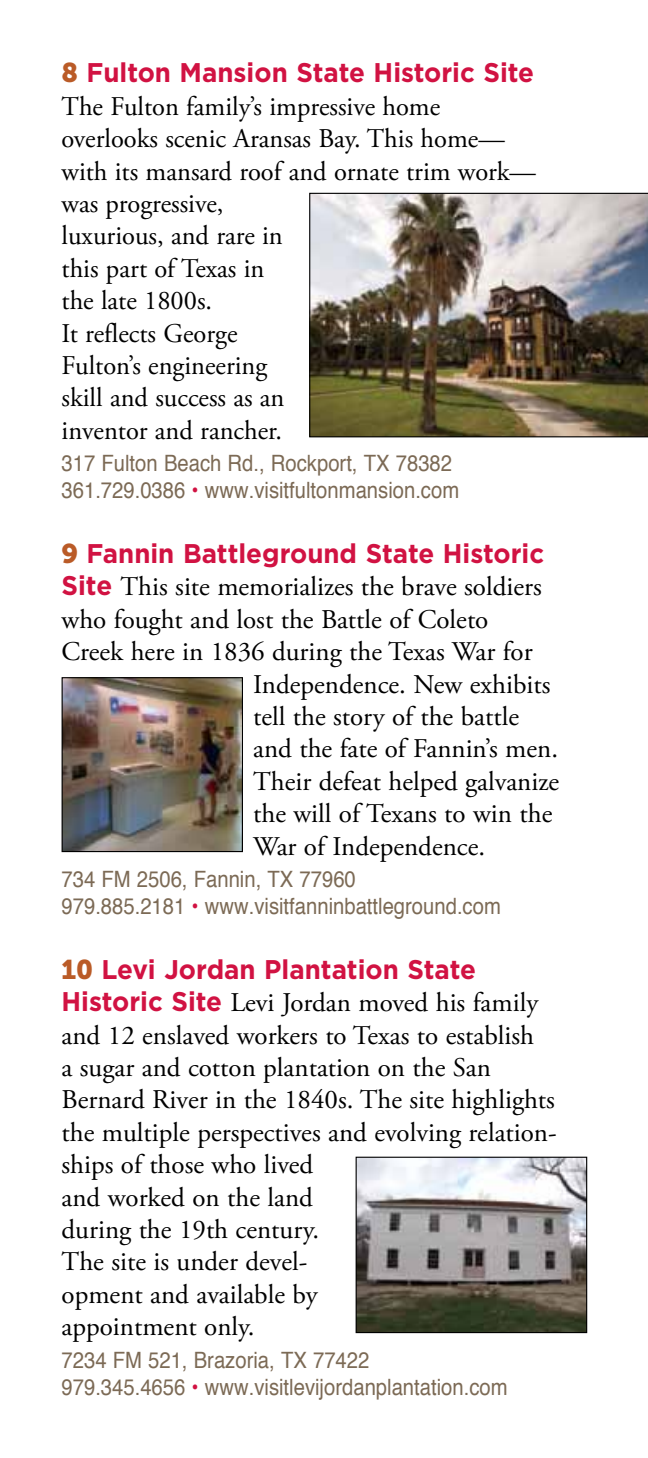
<style>
.page{position:relative;width:648px;height:1458px;background:#fff}
.page>*{position:absolute;margin:0;border:0;box-sizing:border-box;transform-origin:0 0}
.t1{font:27px/32.4px "Adobe Garamond Pro";color:#000}
.t2{font:700 27px "Gotham";color:#d11242;scale:.96 1}
.t3{font:22.5px/27px "Helvetica";color:#7c6a55;scale:.9 1}
.s1{font-family:"Museo Slab 900";font-weight:400;color:#ba5b27}
.s2{color:#d11242}
.s3{font-family:"Gotham";font-weight:700;color:#d11242}
</style>
<div class="page">
<img style="left:309px;top:193px;width:339px;height:244px">
<img style="left:358px;top:1159px;width:227px;height:172px">
<div style="left:356px;top:1157px;width:231px;height:176px;border:1px solid #000"></div>
<img style="left:64px;top:679px;width:177px;height:171px">
<div style="left:62px;top:677px;width:181px;height:175px;border:1px solid #000"></div>
<p class="t2" style="left:62px;top:56px;width:494px"><span class="s1">8</span> Fulton Mansion State Historic Site</p>
<p class="t1" style="left:62px;top:91px;width:476px">The Fulton family’s impressive home overlooks scenic Aransas Bay. This home— with its mansard roof and ornate trim work— was progressive,<br>luxurious, and rare in<br>this part of Texas in<br>the late 1800s.<br>It reflects George<br>Fulton’s engineering<br>skill and success as an<br>inventor and rancher.</p>
<p class="t3" style="left:62px;top:450px;width:443px">317 Fulton Beach Rd., Rockport, TX 78382<br>361.729.0386 <span class="s2">•</span> www.visitfultonmansion.com</p>
<p class="t2" style="left:62px;top:537px;width:504px"><span class="s1">9</span> Fannin Battleground State Historic</p>
<p class="t1" style="left:62px;top:572px;width:482px"><span class="s3">Site</span> This site memorializes the brave soldiers</p>
<p class="t1" style="left:62px;top:604px;width:428px">who fought and lost the Battle of Coleto</p>
<p class="t1" style="left:62px;top:636px;width:473px">Creek here in 1836 during the Texas War for</p>
<p class="t1" style="left:253px;top:669px;width:299px">Independence. New exhibits</p>
<p class="t1" style="left:253px;top:701px;width:267px">tell the story of the battle</p>
<p class="t1" style="left:253px;top:734px;width:306px">and the fate of Fannin’s men.</p>
<p class="t1" style="left:253px;top:766px;width:307px">Their defeat helped galvanize</p>
<p class="t1" style="left:253px;top:798px;width:301px">the will of Texans to win the</p>
<p class="t1" style="left:253px;top:831px;width:234px">War of Independence.</p>
<p class="t3" style="left:62px;top:866px;width:490px">734 FM 2506, Fannin, TX 77960<br>979.885.2181 <span class="s2">•</span> www.visitfanninbattleground.com</p>
<p class="t2" style="left:62px;top:953px;width:433px"><span class="s1">10</span> Levi Jordan Plantation State</p>
<p class="t1" style="left:62px;top:987px;width:497px"><span class="s3">Historic Site</span> Levi Jordan moved his family and 12 enslaved workers to Texas to establish<br>a sugar and cotton plantation on the San<br>Bernard River in the 1840s. The site highlights the multiple perspectives and evolving relation&shy;ships of those who lived<br>and worked on the land<br>during the 19th century.<br>The site is under devel-<br>opment and available by<br>appointment only.</p>
<p class="t3" style="left:62px;top:1347px;width:497px">7234 FM 521, Brazoria, TX 77422<br>979.345.4656 <span class="s2">•</span> www.visitlevijordanplantation.com</p>
</div>
